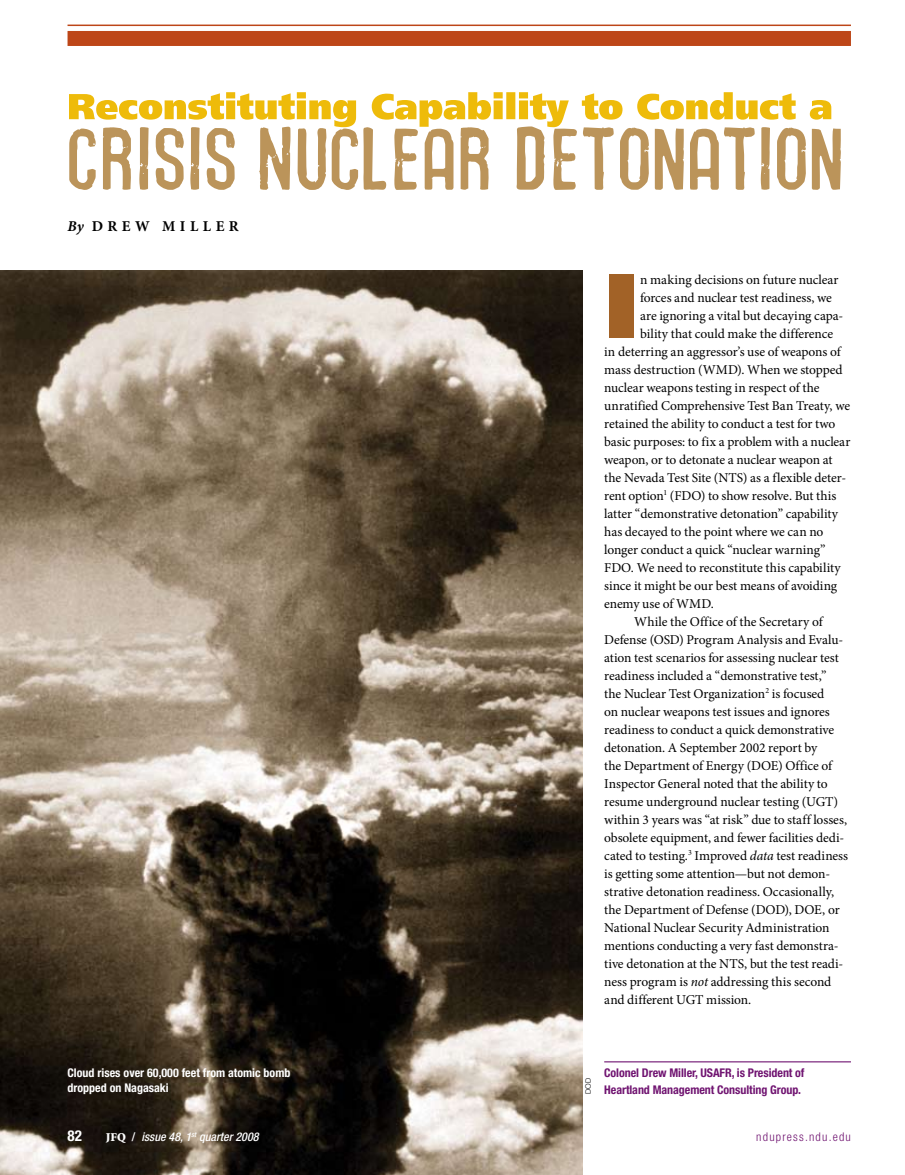
<style>
.page{position:relative;width:905px;height:1175px;background:#fff}
.page>*{position:absolute;margin:0;border:0;box-sizing:border-box;transform-origin:0 0}
.t1{font:900 90.9px "Frutiger LT Std";color:#a26227}
.t2{font:700 15px "Minion Pro";letter-spacing:.3em;color:#000}
.t3{font:700 condensed 15px "Helvetica Neue LT Std";color:#fff}
.t4{font:13.5px "Minion Pro";letter-spacing:-.005em;color:#000}
.t5{font:700 condensed 12px/16.5px "Helvetica Neue LT Std";letter-spacing:-.005em;color:#701471}
.t6{font:700 condensed 12px/15px "Helvetica Neue LT Std";color:#fff}
.t7{font:italic 500 condensed 12px "Helvetica Neue LT Std";color:#fff}
.t8{font:300 condensed 12px "Helvetica Neue LT Std";letter-spacing:.1em;color:#701471}
.t9{font:300 7.5px "Helvetica Neue LT Std";color:#000}
.s1{font-style:italic}
.s2{font-family:"Minion Std";font-weight:900;font-style:normal;font-stretch:normal}
.s3{font-style:normal}
</style>
<div class="page">
<hr style="left:604px;top:1061px;width:246px;height:1px;background:#701471">
<img style="left:0;top:270px;width:582px;height:904px">
<div style="left:68px;top:31px;width:782px;height:15px;background:#bd4618"></div>
<hr style="left:68px;top:25px;width:782px;height:1px;background:#bd4618">
<svg style="left:69px;top:92px;width:762px;height:34px"></svg>
<svg style="left:69px;top:126px;width:771px;height:64px"></svg>
<p class="t2" style="left:68px;top:216px;width:169px"><span class="s1">By</span> DR EW MILLER</p>
<h1 class="t1" style="left:604px;top:250px;width:35px">I</h1>
<p class="t4" style="left:640px;top:270px;width:200px">n making decisions on future nuclear</p>
<p class="t4" style="left:640px;top:288px;width:193px">forces and nuclear test readiness, we</p>
<p class="t4" style="left:640px;top:306px;width:204px">are ignoring a vital but decaying capa-</p>
<p class="t4" style="left:640px;top:324px;width:194px">bility that could make the difference</p>
<p class="t4" style="left:604px;top:342px;width:238px">in deterring an aggressor’s use of weapons of</p>
<p class="t4" style="left:604px;top:360px;width:240px">mass destruction (WMD). When we stopped</p>
<p class="t4" style="left:604px;top:378px;width:217px">nuclear weapons testing in respect of the</p>
<p class="t4" style="left:604px;top:396px;width:247px">unratified Comprehensive Test Ban Treaty, we</p>
<p class="t4" style="left:604px;top:414px;width:233px">retained the ability to conduct a test for two</p>
<p class="t4" style="left:604px;top:432px;width:248px">basic purposes: to fix a problem with a nuclear</p>
<p class="t4" style="left:604px;top:450px;width:230px">weapon, or to detonate a nuclear weapon at</p>
<p class="t4" style="left:604px;top:468px;width:244px">the Nevada Test Site (NTS) as a flexible deter-</p>
<p class="t4" style="left:604px;top:486px;width:234px">rent option<sup>1</sup> (FDO) to show resolve. But this</p>
<p class="t4" style="left:604px;top:504px;width:235px">latter “demonstrative detonation” capability</p>
<p class="t4" style="left:604px;top:522px;width:221px">has decayed to the point where we can no</p>
<p class="t4" style="left:604px;top:540px;width:223px">longer conduct a quick “nuclear warning”</p>
<p class="t4" style="left:604px;top:558px;width:238px">FDO. We need to reconstitute this capability</p>
<p class="t4" style="left:604px;top:576px;width:234px">since it might be our best means of avoiding</p>
<p class="t4" style="left:604px;top:594px;width:111px">enemy use of WMD.</p>
<p class="t4" style="left:634px;top:612px;width:190px">While the Office of the Secretary of</p>
<p class="t4" style="left:604px;top:630px;width:240px">Defense (OSD) Program Analysis and Evalu-</p>
<p class="t4" style="left:604px;top:648px;width:236px">ation test scenarios for assessing nuclear test</p>
<p class="t4" style="left:604px;top:666px;width:224px">readiness included a “demonstrative test,”</p>
<p class="t4" style="left:604px;top:684px;width:222px">the Nuclear Test Organization<sup>2</sup> is focused</p>
<p class="t4" style="left:604px;top:702px;width:227px">on nuclear weapons test issues and ignores</p>
<p class="t4" style="left:604px;top:720px;width:231px">readiness to conduct a quick demonstrative</p>
<p class="t4" style="left:604px;top:738px;width:214px">detonation. A September 2002 report by</p>
<p class="t4" style="left:604px;top:756px;width:229px">the Department of Energy (DOE) Office of</p>
<p class="t4" style="left:604px;top:774px;width:225px">Inspector General noted that the ability to</p>
<p class="t4" style="left:604px;top:792px;width:235px">resume underground nuclear testing (UGT)</p>
<p class="t4" style="left:604px;top:810px;width:244px">within 3 years was “at risk” due to staff losses,</p>
<p class="t4" style="left:604px;top:828px;width:241px">obsolete equipment, and fewer facilities dedi-</p>
<p class="t4" style="left:604px;top:846px;width:245px">cated to testing.<sup>3</sup> Improved <span class="s1">data</span> test readiness</p>
<p class="t4" style="left:604px;top:864px;width:227px">is getting some attention—but not demon-</p>
<p class="t4" style="left:604px;top:882px;width:231px">strative detonation readiness. Occasionally,</p>
<p class="t4" style="left:604px;top:900px;width:237px">the Department of Defense (DOD), DOE, or</p>
<p class="t4" style="left:604px;top:918px;width:227px">National Nuclear Security Administration</p>
<p class="t4" style="left:604px;top:936px;width:236px">mentions conducting a very fast demonstra-</p>
<p class="t4" style="left:604px;top:954px;width:241px">tive detonation at the NTS, but the test readi-</p>
<p class="t4" style="left:604px;top:972px;width:228px">ness program is <span class="s1">not</span> addressing this second</p>
<p class="t4" style="left:604px;top:990px;width:148px">and different UGT mission.</p>
<p class="t6" style="left:68px;top:1065px;width:224px">Cloud rises over 60,000 feet from atomic bomb dropped on Nagasaki</p>
<p class="t9" style="left:583px;top:1094px;width:17px;rotate:-90deg">DOD</p>
<p class="t5" style="left:604px;top:1064px;width:202px">Colonel Drew Miller, USAFR, is President of<br>Heartland Management Consulting Group.</p>
<p class="t3" style="left:68px;top:1126px;width:16px">82</p>
<p class="t7" style="left:106px;top:1129px;width:154px"><span class="s2">JFQ</span> <span class="s3">/</span> issue 48, 1<sup>st</sup> quarter 2008</p>
<p class="t8" style="left:756px;top:1129px;width:96px">ndupress.ndu.edu</p>
</div>
